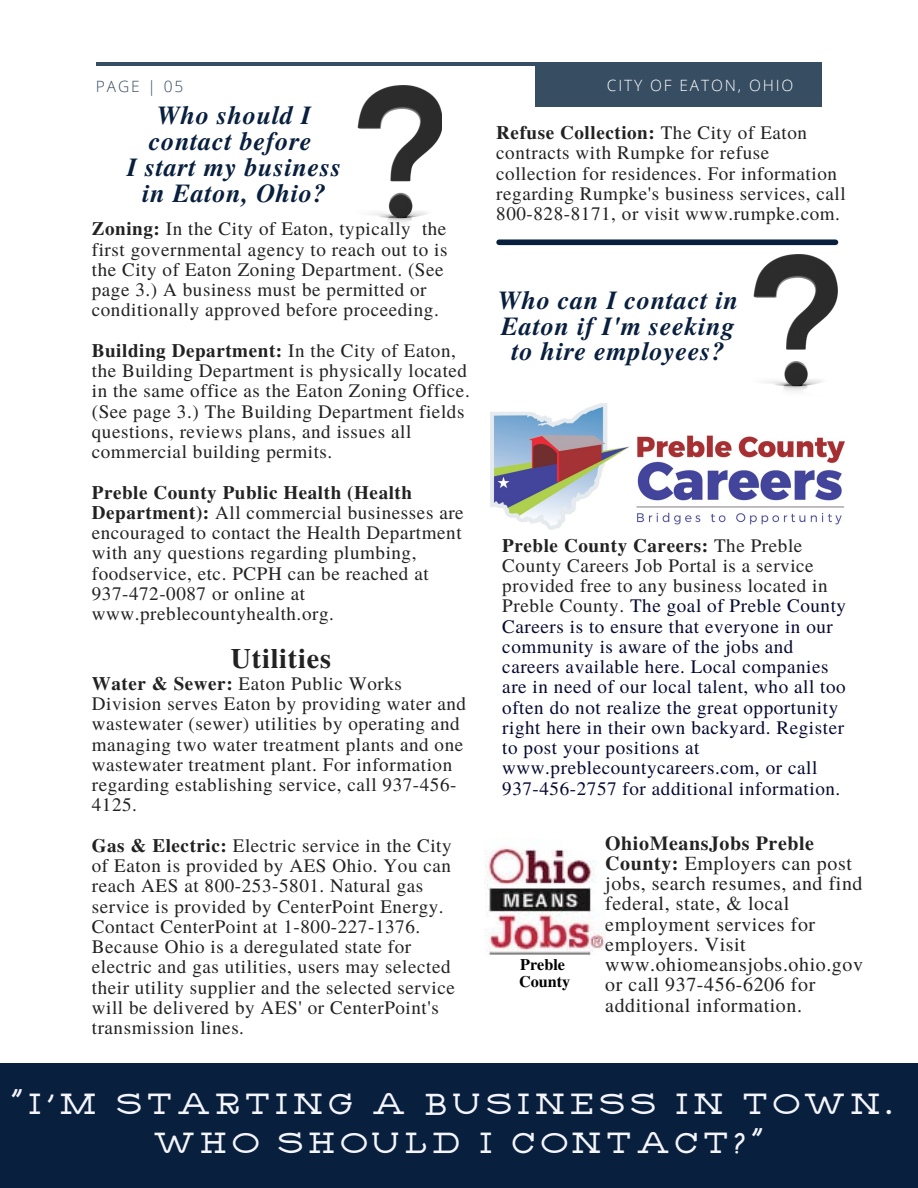
<style>
.page{position:relative;width:918px;height:1188px;background:#fff}
.page>*{position:absolute;margin:0;border:0;box-sizing:border-box;transform-origin:0 0}
.t1{font:43.2px "Carlson Slab";letter-spacing:.12em;color:#f4f6fc}
.t2{font:700 28.05px "Te X Gyre Termes";letter-spacing:.03em;color:#222}
.t3{font:italic 700 25.95px/25.8px "Te X Gyre Termes";letter-spacing:.03em;color:#091f3e;text-align:center}
.t4{font:19.95px/20.2px "Te X Gyre Termes";letter-spacing:.03em;color:#222}
.t5{font:19.05px/20.2px "Te X Gyre Termes";letter-spacing:.03em;color:#222}
.t6{font:19.05px/20.2px "Te X Gyre Termes";letter-spacing:.03em;color:#050a30}
.t7{font:700 16.2px "Te X Gyre Termes";color:#000}
.t8{font:300 15.6px "Open Sans";letter-spacing:.12em;color:#fff}
.t9{font:300 15.6px "Open Sans";letter-spacing:.12em;color:#364d62}
.s1{font-weight:700}
.s2{font-weight:700;color:#222}
.s3{color:#222}
</style>
<div class="page">
<hr style="left:96px;top:62px;width:726px;height:4px;background:#364d62">
<div style="left:535px;top:62px;width:287px;height:44px;background:#364d62"></div>
<div style="left:0;top:1063px;width:918px;height:125px;background:#091f3e"></div>
<img style="left:357px;top:85px;width:84px;height:138px">
<img style="left:491px;top:403px;width:353px;height:126px">
<img style="left:753px;top:254px;width:85px;height:137px">
<div style="left:499px;top:239px;width:336px;height:6px;background:#091f3e"></div>
<img style="left:486px;top:847px;width:120px;height:108px">
<p class="t9" style="left:96px;top:75px;width:89px">PAGE | 05</p>
<p class="t8" style="left:607px;top:74px;width:188px">CITY OF EATON, OHIO</p>
<p class="t3" style="left:149px;top:102px;width:164px;text-align:left">Who should I contact before</p>
<p class="t3" style="left:127px;top:153px;width:216px">I start my business in Eaton, Ohio?</p>
<p class="t5" style="left:92px;top:218px;width:357px"><span class="s1">Zoning:</span> In the City of Eaton, typically the first governmental agency to reach out to is the City of Eaton Zoning Department. (See page 3.) A business must be permitted or conditionally approved before proceeding.</p>
<p class="t5" style="left:92px;top:339px;width:379px"><span class="s1">Building Department:</span> In the City of Eaton, the Building Department is physically located in the same office as the Eaton Zoning Office. (See page 3.) The Building Department fields questions, reviews plans, and issues all commercial building permits.</p>
<p class="t5" style="left:92px;top:481px;width:373px"><span class="s1">Preble County Public Health (Health Department):</span> All commercial businesses are encouraged to contact the Health Department with any questions regarding plumbing, foodservice, etc. PCPH can be reached at 937-472-0087 or online at www.preblecountyhealth.org.</p>
<p class="t2" style="left:231px;top:637px;width:102px">Utilities</p>
<p class="t5" style="left:92px;top:672px;width:376px"><span class="s1">Water &amp; Sewer:</span> Eaton Public Works Division serves Eaton by providing water and wastewater (sewer) utilities by operating and managing two water treatment plants and one wastewater treatment plant. For information regarding establishing service, call 937-456- 4125.</p>
<p class="t5" style="left:92px;top:834px;width:365px"><span class="s1">Gas &amp; Electric:</span> Electric service in the City of Eaton is provided by AES Ohio. You can reach AES at 800-253-5801. Natural gas service is provided by CenterPoint Energy.<br>Contact CenterPoint at 1-800-227-1376.<br>Because Ohio is a deregulated state for electric and gas utilities, users may selected their utility supplier and the selected service will be delivered by AES' or CenterPoint's transmission lines.</p>
<p class="t5" style="left:496px;top:122px;width:351px"><span class="s1">Refuse Collection:</span> The City of Eaton contracts with Rumpke for refuse collection for residences. For information regarding Rumpke's business services, call 800-828-8171, or visit www.rumpke.com.</p>
<p class="t3" style="left:498px;top:286px;width:242px">Who can I contact in<br>Eaton if I'm seeking to hire employees?</p>
<p class="t6" style="left:502px;top:534px;width:345px"><span class="s2">Preble County Careers:</span> <span class="s3">The Preble County Careers Job Portal is a service provided free to any business located in Preble County.</span> The goal of Preble County Careers is to ensure that everyone in our community is aware of the jobs and careers available here. Local companies are in need of our local talent, who all too often do not realize the great opportunity right here in their own backyard. Register to post your positions at www.preblecountycareers.com, or call 937-456-2757 for additional information.</p>
<p class="t4" style="left:605px;top:832px;width:259px"><span class="s1">OhioMeansJobs Preble<br>County:</span> Employers can post jobs, search resumes, and find federal, state, &amp; local employment services for employers. Visit www.ohiomeansjobs.ohio.gov or call 937-456-6206 for additional information.</p>
<p class="t7" style="left:520px;top:952px;width:46px">Preble</p>
<p class="t7" style="left:519px;top:969px;width:53px">County</p>
<p class="t1" style="left:11px;top:1081px;width:883px">"I'M STARTING A BUSINESS IN TOWN.</p>
<p class="t1" style="left:153px;top:1119px;width:612px">WHO SHOULD I CONTACT?"</p>
</div>
